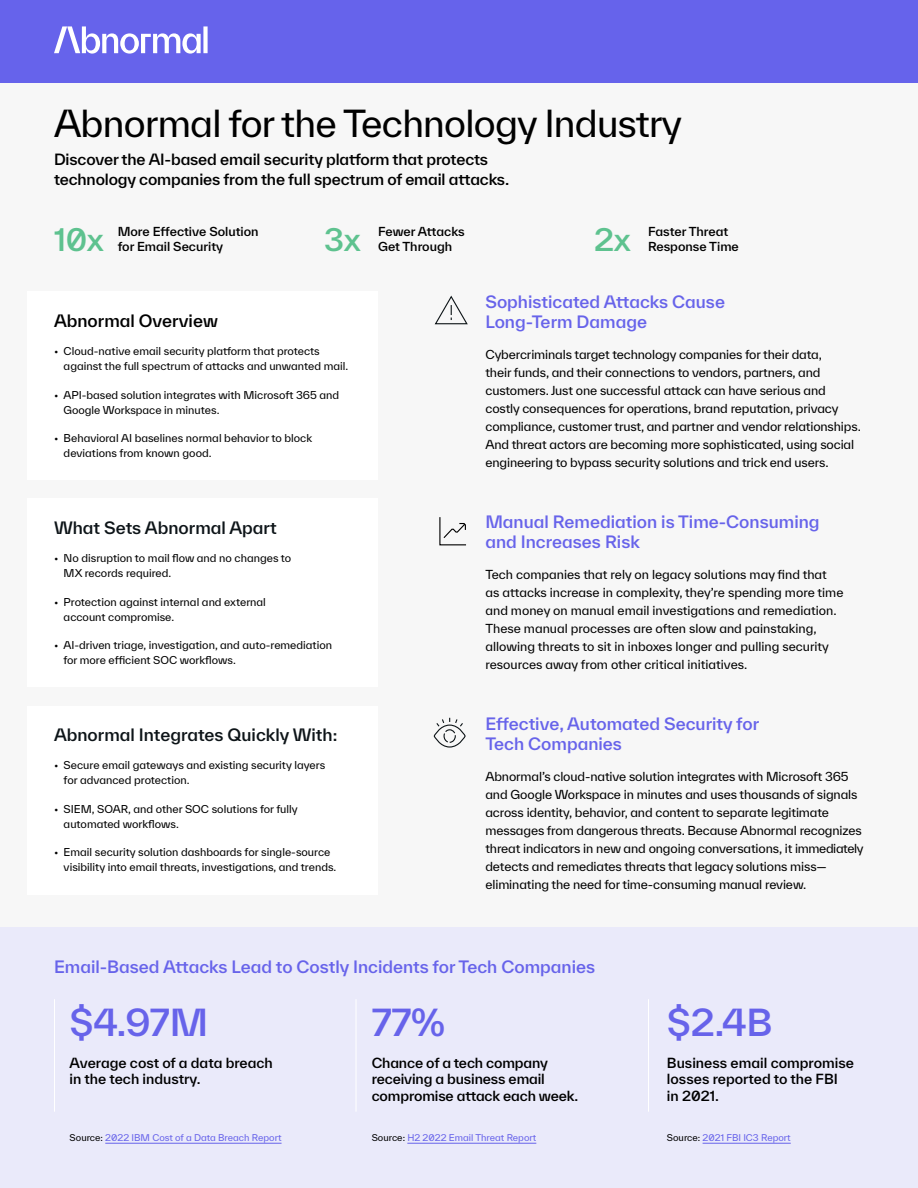
<style>
.page{position:relative;width:918px;height:1188px;background:#f7f7f7}
.page>*{position:absolute;margin:0;border:0;box-sizing:border-box;transform-origin:0 0}
.t1{font:36px "TWK Everett";letter-spacing:-.02em;color:#000}
.t2{font:500 36px "TWK Everett";letter-spacing:-.01em;color:#6763ea}
.t3{font:500 30px "TWK Everett";letter-spacing:-.01em;color:#5ec28f}
.t4{font:500 16.5px/19.8px "TWK Everett";color:#6763ea}
.t5{font:500 16.5px "TWK Everett";color:#0d1418}
.t6{font:500 16.5px "TWK Everett";color:#000}
.t7{font:500 15px/19.5px "TWK Everett";letter-spacing:-.01em;color:#000}
.t8{font:500 13.5px/16.5px "TWK Everett";letter-spacing:-.01em;color:#000}
.t9{font:12px/18px "TWK Everett";letter-spacing:-.01em;color:#000}
.t10{font:500 12px/15px "TWK Everett";color:#000}
.t11{font:10.5px/15px "TWK Everett";color:#000}
.t12{font:9px "TWK Everett";color:#6763ea}
.s1{color:#000}
</style>
<div class="page">
<div style="left:27px;top:291px;width:351px;height:189px;background:#fff"></div>
<div style="left:0;top:928px;width:918px;height:260px;background:#eaeafa"></div>
<div style="left:27px;top:498px;width:351px;height:189px;background:#fff"></div>
<div style="left:27px;top:706px;width:351px;height:188px;background:#fff"></div>
<div style="left:0;top:0;width:918px;height:82px;background:#6663eb"></div>
<svg style="left:54px;top:26px;width:154px;height:28px"></svg>
<hr style="left:105px;top:1143px;width:177px;height:1px;background:#6763ea">
<hr style="left:407px;top:1143px;width:129px;height:1px;background:#6763ea">
<hr style="left:703px;top:1143px;width:88px;height:1px;background:#6763ea">
<hr style="left:648px;top:999px;width:1px;height:113px;background:#fff">
<hr style="left:356px;top:999px;width:1px;height:113px;background:#fff">
<hr style="left:54px;top:999px;width:1px;height:113px;background:#fff">
<svg style="left:434px;top:295px;width:34px;height:30px"></svg>
<svg style="left:439px;top:517px;width:27px;height:29px"></svg>
<svg style="left:433px;top:717px;width:33px;height:31px"></svg>
<h1 class="t1" style="left:54px;top:99px;width:630px">Abnormal for the Technology Industry</h1>
<p class="t7" style="left:54px;top:149px;width:457px">Discover the AI-based email security platform that protects technology companies from the full spectrum of email attacks.</p>
<p class="t10" style="left:118px;top:224px;width:142px">More Effective Solution for Email Security</p>
<p class="t10" style="left:378px;top:224px;width:88px">Fewer Attacks<br>Get Through</p>
<p class="t10" style="left:648px;top:224px;width:82px">Faster Threat</p>
<h2 class="t3" style="left:54px;top:219px;width:51px">10x</h2>
<h2 class="t3" style="left:324px;top:219px;width:38px">3x</h2>
<h2 class="t3" style="left:594px;top:219px;width:38px">2x</h2>
<p class="t10" style="left:648px;top:239px;width:92px">Response Time</p>
<h3 class="t6" style="left:54px;top:309px;width:165px">Abnormal Overview</h3>
<p class="t11" style="left:64px;top:343px;width:286px;text-indent:-10px">• Cloud-native email security platform that protects against the full spectrum of attacks and unwanted mail.</p>
<p class="t11" style="left:63px;top:387px;width:277px;text-indent:-9px">• API-based solution integrates with Microsoft 365 and<br>Google Workspace in minutes.</p>
<p class="t11" style="left:64px;top:430px;width:250px;text-indent:-10px">• Behavioral AI baselines normal behavior to block deviations from known good.</p>
<h3 class="t5" style="left:54px;top:516px;width:224px">What Sets Abnormal Apart</h3>
<p class="t11" style="left:64px;top:551px;width:229px;text-indent:-10px">• No disruption to mail flow and no changes to<br>MX records required.</p>
<p class="t11" style="left:64px;top:594px;width:204px;text-indent:-10px">• Protection against internal and external account compromise.</p>
<p class="t11" style="left:63px;top:638px;width:270px;text-indent:-9px">• AI-driven triage, investigation, and auto-remediation for more efficient SOC workflows.</p>
<h3 class="t5" style="left:54px;top:723px;width:285px">Abnormal Integrates Quickly With:</h3>
<p class="t11" style="left:64px;top:758px;width:263px;text-indent:-10px">• Secure email gateways and existing security layers for advanced protection.</p>
<p class="t11" style="left:64px;top:801px;width:236px;text-indent:-10px">• SIEM, SOAR, and other SOC solutions for fully automated workflows.</p>
<p class="t11" style="left:64px;top:845px;width:274px;text-indent:-10px">• Email security solution dashboards for single-source visibility into email threats, investigations, and trends.</p>
<h3 class="t4" style="left:485px;top:292px;width:241px">Sophisticated Attacks Cause<br>Long-Term Damage</h3>
<p class="t9" style="left:485px;top:346px;width:377px">Cybercriminals target technology companies for their data,<br>their funds, and their connections to vendors, partners, and customers. Just one successful attack can have serious and costly consequences for operations, brand reputation, privacy compliance, customer trust, and partner and vendor relationships.<br>And threat actors are becoming more sophisticated, using social engineering to bypass security solutions and trick end users.</p>
<h3 class="t4" style="left:485px;top:512px;width:336px">Manual Remediation is Time-Consuming and Increases Risk</h3>
<p class="t9" style="left:485px;top:566px;width:360px">Tech companies that rely on legacy solutions may find that as attacks increase in complexity, they’re spending more time and money on manual email investigations and remediation.<br>These manual processes are often slow and painstaking, allowing threats to sit in inboxes longer and pulling security resources away from other critical initiatives.</p>
<h3 class="t4" style="left:485px;top:714px;width:275px">Effective, Automated Security for<br>Tech Companies</h3>
<p class="t9" style="left:485px;top:768px;width:380px">Abnormal’s cloud-native solution integrates with Microsoft 365 and Google Workspace in minutes and uses thousands of signals across identity, behavior, and content to separate legitimate messages from dangerous threats. Because Abnormal recognizes threat indicators in new and ongoing conversations, it immediately detects and remediates threats that legacy solutions miss— eliminating the need for time-consuming manual review.</p>
<h3 class="t4" style="left:54px;top:956px;width:543px">Email-Based Attacks Lead to Costly Incidents for Tech Companies</h3>
<h1 class="t2" style="left:70px;top:997px;width:140px">$4.97M</h1>
<p class="t8" style="left:70px;top:1054px;width:205px">Average cost of a data breach in the tech industry.</p>
<h1 class="t2" style="left:372px;top:997px;width:75px">77%</h1>
<h1 class="t2" style="left:667px;top:997px;width:107px">$2.4B</h1>
<p class="t8" style="left:372px;top:1054px;width:208px">Chance of a tech company receiving a business email compromise attack each week.</p>
<p class="t8" style="left:667px;top:1054px;width:189px">Business email compromise losses reported to the FBI<br>in 2021.</p>
<p class="t12" style="left:70px;top:1132px;width:213px"><span class="s1">Source:</span> 2022 IBM Cost of a Data Breach Report</p>
<p class="t12" style="left:372px;top:1132px;width:166px"><span class="s1">Source:</span> H2 2022 Email Threat Report</p>
<p class="t12" style="left:667px;top:1132px;width:125px"><span class="s1">Source:</span> 2021 FBI IC3 Report</p>
</div>
